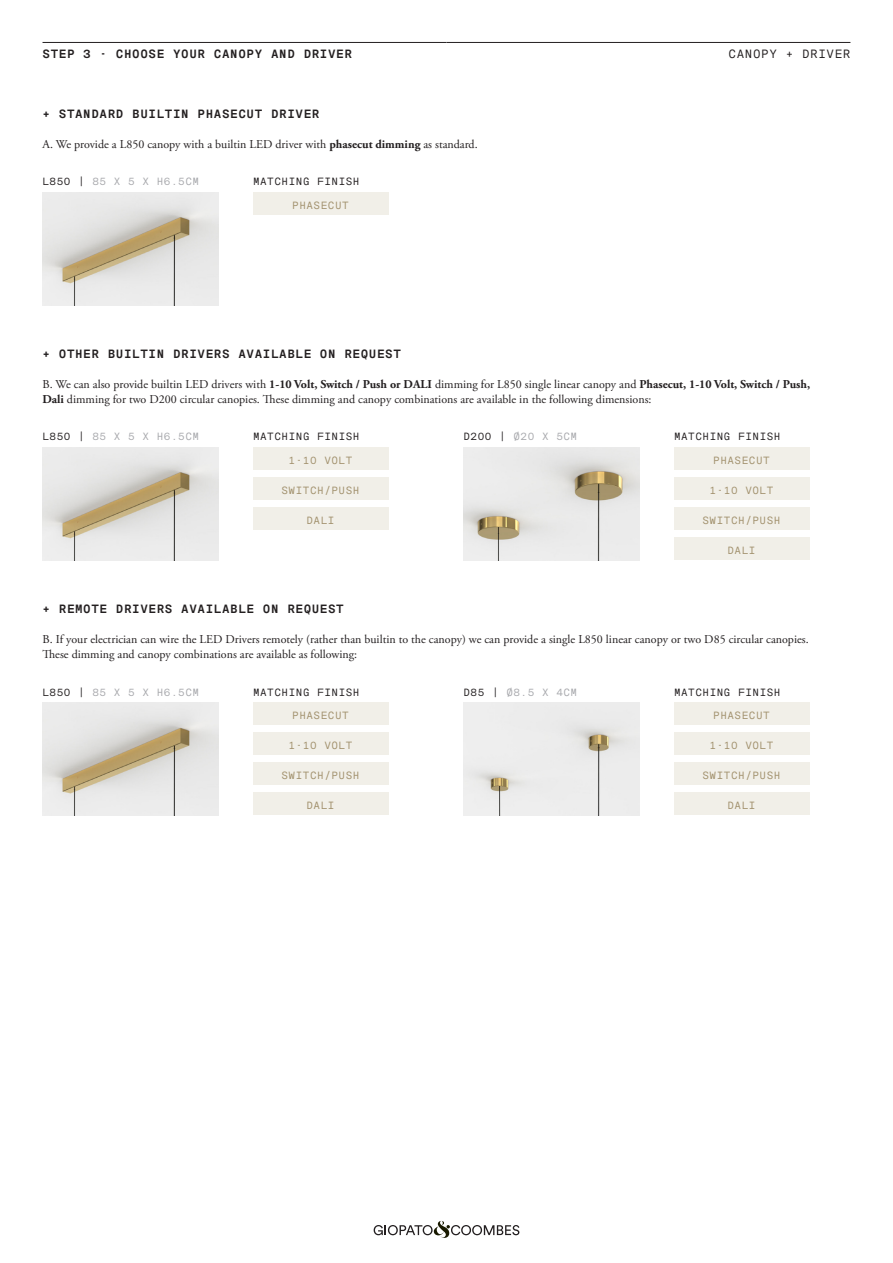
<style>
.page{position:relative;width:893px;height:1263px;background:#fff}
.page>*{position:absolute;margin:0;border:0;box-sizing:border-box;transform-origin:0 0}
._1_testo{font:12px/15px "Adobe Garamond Pro";color:#231f20}
._2_Messina_Titoletti_no_Filetto{font:700 12px "Messina Sans Mono";letter-spacing:.05em;color:#231f20}
._2_Messina_Titoletti___Filetto{font:700 12px "Messina Sans Mono";letter-spacing:.05em;color:#231f20}
._2_Messina_Titoletti___Filetto_-_DX{font:12px "Messina Sans Mono";letter-spacing:.05em;color:#231f20}
._2_1_Messina_Piccolo_TASTI{font:10.5px "Messina Sans Mono";letter-spacing:.05em;color:#a1906c}
._2_1_Messina_Piccolo_sopra_immagini{font:10.5px "Messina Sans Mono";letter-spacing:.05em;color:#a8a9ad}
._2_1_Messina_Piccolo_sopra_immagini-2{font:10.5px "Messina Sans Mono";letter-spacing:.05em;color:#231f20}
.s1{font-weight:700}
.s2{color:#231f20}
</style>
<div class="page">
<svg style="left:374px;top:1221px;width:145px;height:17px"></svg>
<div style="left:253px;top:703px;width:135px;height:22px;background:#f1efe8"></div>
<div style="left:674px;top:703px;width:135px;height:22px;background:#f1efe8"></div>
<div style="left:253px;top:793px;width:135px;height:22px;background:#f1efe8"></div>
<div style="left:674px;top:793px;width:135px;height:22px;background:#f1efe8"></div>
<div style="left:674px;top:538px;width:135px;height:22px;background:#f1efe8"></div>
<div style="left:253px;top:508px;width:135px;height:22px;background:#f1efe8"></div>
<div style="left:253px;top:733px;width:135px;height:22px;background:#f1efe8"></div>
<div style="left:674px;top:733px;width:135px;height:22px;background:#f1efe8"></div>
<div style="left:674px;top:478px;width:135px;height:22px;background:#f1efe8"></div>
<div style="left:253px;top:448px;width:135px;height:22px;background:#f1efe8"></div>
<div style="left:253px;top:763px;width:135px;height:22px;background:#f1efe8"></div>
<div style="left:674px;top:763px;width:135px;height:22px;background:#f1efe8"></div>
<div style="left:674px;top:508px;width:135px;height:22px;background:#f1efe8"></div>
<div style="left:253px;top:478px;width:135px;height:22px;background:#f1efe8"></div>
<div style="left:253px;top:193px;width:135px;height:22px;background:#f1efe8"></div>
<hr style="left:43px;top:42px;width:403px;height:1px;background:#231f20">
<hr style="left:446px;top:42px;width:404px;height:1px;background:#231f20">
<img style="left:43px;top:193px;width:176px;height:112px">
<img style="left:43px;top:448px;width:176px;height:112px">
<img style="left:463px;top:448px;width:177px;height:112px">
<img style="left:43px;top:703px;width:176px;height:112px">
<img style="left:463px;top:703px;width:177px;height:112px">
<div style="left:674px;top:448px;width:135px;height:22px;background:#f1efe8"></div>
<p class="_2_Messina_Titoletti___Filetto" style="left:43px;top:45px;width:311px">STEP 3 - CHOOSE YOUR CANOPY AND DRIVER</p>
<p class="_2_Messina_Titoletti___Filetto_-_DX" style="left:729px;top:45px;width:123px">CANOPY + DRIVER</p>
<p class="_2_Messina_Titoletti_no_Filetto" style="left:43px;top:105px;width:278px">+ STANDARD BUILTIN PHASECUT DRIVER</p>
<p class="_1_testo" style="left:43px;top:137px;width:437px">A. We provide a L850 canopy with a builtin LED driver with <span class="s1">phasecut dimming</span> as standard.</p>
<p class="_2_1_Messina_Piccolo_sopra_immagini" style="left:43px;top:174px;width:158px"><span class="s2">L850 |</span> 85 X 5 X H6.5CM</p>
<p class="_2_1_Messina_Piccolo_sopra_immagini-2" style="left:253px;top:174px;width:108px">MATCHING FINISH</p>
<p class="_2_1_Messina_Piccolo_TASTI" style="left:292px;top:198px;width:58px">PHASECUT</p>
<p class="_2_Messina_Titoletti_no_Filetto" style="left:43px;top:345px;width:360px">+ OTHER BUILTIN DRIVERS AVAILABLE ON REQUEST</p>
<p class="_1_testo" style="left:43px;top:377px;width:769px">B. We can also provide builtin LED drivers with <span class="s1">1-10 Volt, Switch / Push or DALI</span> dimming for L850 single linear canopy and <span class="s1">Phasecut, 1-10 Volt, Switch / Push,<br>Dali</span> dimming for two D200 circular canopies. These dimming and canopy combinations are available in the following dimensions:</p>
<p class="_2_1_Messina_Piccolo_sopra_immagini" style="left:43px;top:429px;width:158px"><span class="s2">L850 |</span> 85 X 5 X H6.5CM</p>
<p class="_2_1_Messina_Piccolo_sopra_immagini" style="left:463px;top:429px;width:115px"><span class="s2">D200 |</span> Ø20 X 5CM</p>
<p class="_2_1_Messina_Piccolo_sopra_immagini-2" style="left:253px;top:429px;width:108px">MATCHING FINISH</p>
<p class="_2_1_Messina_Piccolo_sopra_immagini-2" style="left:674px;top:429px;width:108px">MATCHING FINISH</p>
<p class="_2_1_Messina_Piccolo_TASTI" style="left:289px;top:453px;width:65px">1-10 VOLT</p>
<p class="_2_1_Messina_Piccolo_TASTI" style="left:713px;top:453px;width:58px">PHASECUT</p>
<p class="_2_1_Messina_Piccolo_TASTI" style="left:281px;top:483px;width:80px">SWITCH/PUSH</p>
<p class="_2_1_Messina_Piccolo_TASTI" style="left:710px;top:483px;width:65px">1-10 VOLT</p>
<p class="_2_1_Messina_Piccolo_TASTI" style="left:306px;top:513px;width:30px">DALI</p>
<p class="_2_1_Messina_Piccolo_TASTI" style="left:702px;top:513px;width:80px">SWITCH/PUSH</p>
<p class="_2_1_Messina_Piccolo_TASTI" style="left:727px;top:543px;width:30px">DALI</p>
<p class="_2_Messina_Titoletti_no_Filetto" style="left:43px;top:600px;width:303px">+ REMOTE DRIVERS AVAILABLE ON REQUEST</p>
<p class="_1_testo" style="left:43px;top:632px;width:768px">B. If your electrician can wire the LED Drivers remotely (rather than builtin to the canopy) we can provide a single L850 linear canopy or two D85 circular canopies.</p>
<p class="_1_testo" style="left:43px;top:647px;width:316px">These dimming and canopy combinations are available as following:</p>
<p class="_2_1_Messina_Piccolo_sopra_immagini" style="left:463px;top:685px;width:115px"><span class="s2">D85 |</span> Ø8.5 X 4CM</p>
<p class="_2_1_Messina_Piccolo_sopra_immagini" style="left:43px;top:685px;width:158px"><span class="s2">L850 |</span> 85 X 5 X H6.5CM</p>
<p class="_2_1_Messina_Piccolo_sopra_immagini-2" style="left:253px;top:685px;width:108px">MATCHING FINISH</p>
<p class="_2_1_Messina_Piccolo_sopra_immagini-2" style="left:674px;top:685px;width:108px">MATCHING FINISH</p>
<p class="_2_1_Messina_Piccolo_TASTI" style="left:292px;top:708px;width:58px">PHASECUT</p>
<p class="_2_1_Messina_Piccolo_TASTI" style="left:713px;top:708px;width:58px">PHASECUT</p>
<p class="_2_1_Messina_Piccolo_TASTI" style="left:289px;top:738px;width:65px">1-10 VOLT</p>
<p class="_2_1_Messina_Piccolo_TASTI" style="left:710px;top:738px;width:65px">1-10 VOLT</p>
<p class="_2_1_Messina_Piccolo_TASTI" style="left:281px;top:768px;width:80px">SWITCH/PUSH</p>
<p class="_2_1_Messina_Piccolo_TASTI" style="left:702px;top:768px;width:80px">SWITCH/PUSH</p>
<p class="_2_1_Messina_Piccolo_TASTI" style="left:306px;top:798px;width:30px">DALI</p>
<p class="_2_1_Messina_Piccolo_TASTI" style="left:727px;top:798px;width:30px">DALI</p>
</div>
